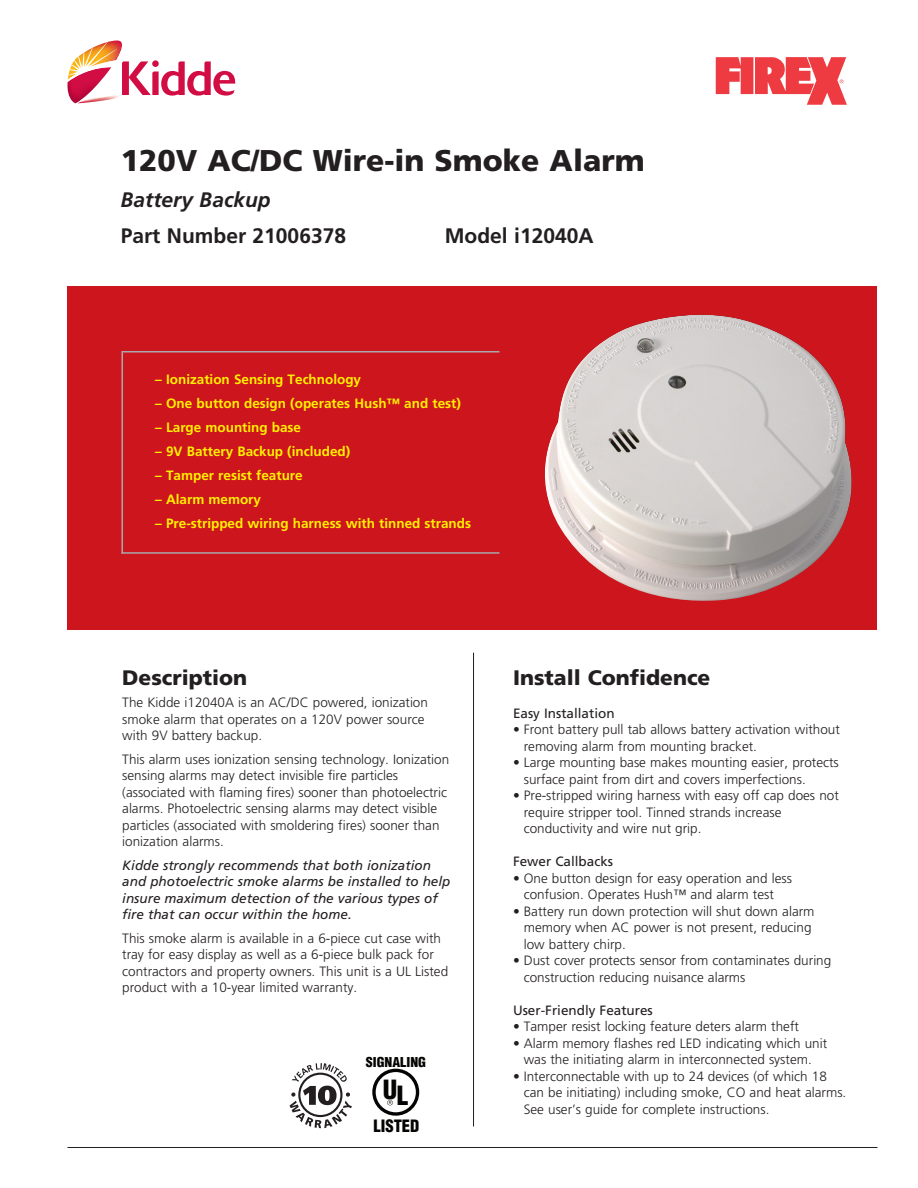
<style>
.page{position:relative;width:918px;height:1188px;background:#fff}
.page>*{position:absolute;margin:0;border:0;box-sizing:border-box;transform-origin:0 0}
.t1{font:900 30px "Frutiger";color:#231f20}
.t2{font:900 condensed 25.8px "Helvetica";color:#040503}
.t3{font:700 21px "Frutiger";color:#231f20}
.t4{font:900 21px "Frutiger";color:#231f20}
.t5{font:italic 700 21px "Frutiger";color:#231f20}
.t6{font:900 condensed 16.65px "Helvetica";color:#040503}
.t7{font:300 13.5px/16.5px "Frutiger";color:#231f20}
.t8{font:700 13.5px "Frutiger";color:#fff101}
.t9{font:italic 13.5px/16.5px "Frutiger";color:#231f20}
.t10{font:13.5px "Frutiger";color:#231f20}
.t11{font:900 condensed 13.35px "Helvetica";color:#040503;scale:1.06 1}
</style>
<div class="page">
<div style="left:68px;top:286px;width:810px;height:344px;background:#cd151d"></div>
<hr style="left:473px;top:653px;width:1px;height:474px;background:#231f20">
<hr style="left:68px;top:1147px;width:810px;height:1px;background:#231f20">
<hr style="left:122px;top:351px;width:378px;height:1px;background:#a8a9ad">
<hr style="left:122px;top:552px;width:378px;height:2px;background:#a8a9ad">
<hr style="left:122px;top:352px;width:1px;height:202px;background:#a8a9ad">
<img style="left:544px;top:315px;width:308px;height:286px">
<svg style="left:290px;top:1063px;width:62px;height:65px"></svg>
<div style="left:372px;top:1069px;width:47px;height:47px;border:3px solid #040503;border-radius:50%"></div>
<svg style="left:387px;top:1100px;width:6px;height:5px"></svg>
<svg style="left:67px;top:41px;width:168px;height:62px"></svg>
<svg style="left:716px;top:57px;width:131px;height:48px"></svg>
<h1 class="t1" style="left:121px;top:142px;width:525px">120V AC/DC Wire-in Smoke Alarm</h1>
<h3 class="t5" style="left:121px;top:187px;width:151px">Battery Backup</h3>
<h3 class="t3" style="left:121px;top:223px;width:227px">Part Number 21006378</h3>
<h3 class="t3" style="left:445px;top:223px;width:150px">Model i12040A</h3>
<p class="t8" style="left:155px;top:371px;width:207px">– Ionization Sensing Technology</p>
<p class="t8" style="left:155px;top:395px;width:307px">– One button design (operates Hush™ and test)</p>
<p class="t8" style="left:155px;top:419px;width:147px">– Large mounting base</p>
<p class="t8" style="left:155px;top:443px;width:197px">– 9V Battery Backup (included)</p>
<p class="t8" style="left:155px;top:467px;width:149px">– Tamper resist feature</p>
<p class="t8" style="left:155px;top:491px;width:107px">– Alarm memory</p>
<p class="t8" style="left:155px;top:515px;width:317px">– Pre-stripped wiring harness with tinned strands</p>
<h3 class="t4" style="left:122px;top:665px;width:126px">Description</h3>
<p class="t7" style="left:122px;top:694px;width:307px">The Kidde i12040A is an AC/DC powered, ionization smoke alarm that operates on a 120V power source with 9V battery backup.</p>
<p class="t7" style="left:122px;top:751px;width:329px">This alarm uses ionization sensing technology. Ionization sensing alarms may detect invisible fire particles (associated with flaming fires) sooner than photoelectric alarms. Photoelectric sensing alarms may detect visible particles (associated with smoldering fires) sooner than ionization alarms.</p>
<p class="t9" style="left:122px;top:857px;width:330px">Kidde strongly recommends that both ionization and photoelectric smoke alarms be installed to help insure maximum detection of the various types of fire that can occur within the home.</p>
<p class="t7" style="left:122px;top:930px;width:327px">This smoke alarm is available in a 6-piece cut case with tray for easy display as well as a 6-piece bulk pack for contractors and property owners. This unit is a UL Listed product with a 10-year limited warranty.</p>
<p class="t11" style="left:366px;top:1054px;width:58px">SIGNALING</p>
<h2 class="t2" style="left:383px;top:1076px;width:27px">UL</h2>
<p class="t6" style="left:373px;top:1115px;width:48px">LISTED</p>
<h3 class="t4" style="left:513px;top:665px;width:199px">Install Confidence</h3>
<p class="t10" style="left:513px;top:705px;width:103px">Easy Installation</p>
<p class="t7" style="left:524px;top:721px;width:318px;text-indent:-11px">• Front battery pull tab allows battery activation without removing alarm from mounting bracket.</p>
<p class="t7" style="left:524px;top:754px;width:317px;text-indent:-11px">• Large mounting base makes mounting easier, protects surface paint from dirt and covers imperfections.</p>
<p class="t7" style="left:524px;top:787px;width:317px;text-indent:-11px">• Pre-stripped wiring harness with easy off cap does not require stripper tool. Tinned strands increase conductivity and wire nut grip.</p>
<p class="t10" style="left:513px;top:853px;width:102px">Fewer Callbacks</p>
<p class="t7" style="left:513px;top:870px;width:281px;text-align:center">• One button design for easy operation and less confusion. Operates Hush™ and alarm test</p>
<p class="t7" style="left:524px;top:903px;width:292px;text-indent:-11px">• Battery run down protection will shut down alarm memory when AC power is not present, reducing low battery chirp.</p>
<p class="t7" style="left:524px;top:952px;width:309px;text-indent:-11px">• Dust cover protects sensor from contaminates during construction reducing nuisance alarms</p>
<p class="t10" style="left:513px;top:1002px;width:141px">User-Friendly Features</p>
<p class="t7" style="left:513px;top:1018px;width:288px">• Tamper resist locking feature deters alarm theft</p>
<p class="t7" style="left:513px;top:1035px;width:316px;text-align:center">• Alarm memory flashes red LED indicating which unit was the initiating alarm in interconnected system.</p>
<p class="t7" style="left:524px;top:1068px;width:324px;text-indent:-11px">• Interconnectable with up to 24 devices (of which 18 can be initiating) including smoke, CO and heat alarms.<br>See user’s guide for complete instructions.</p>
</div>
